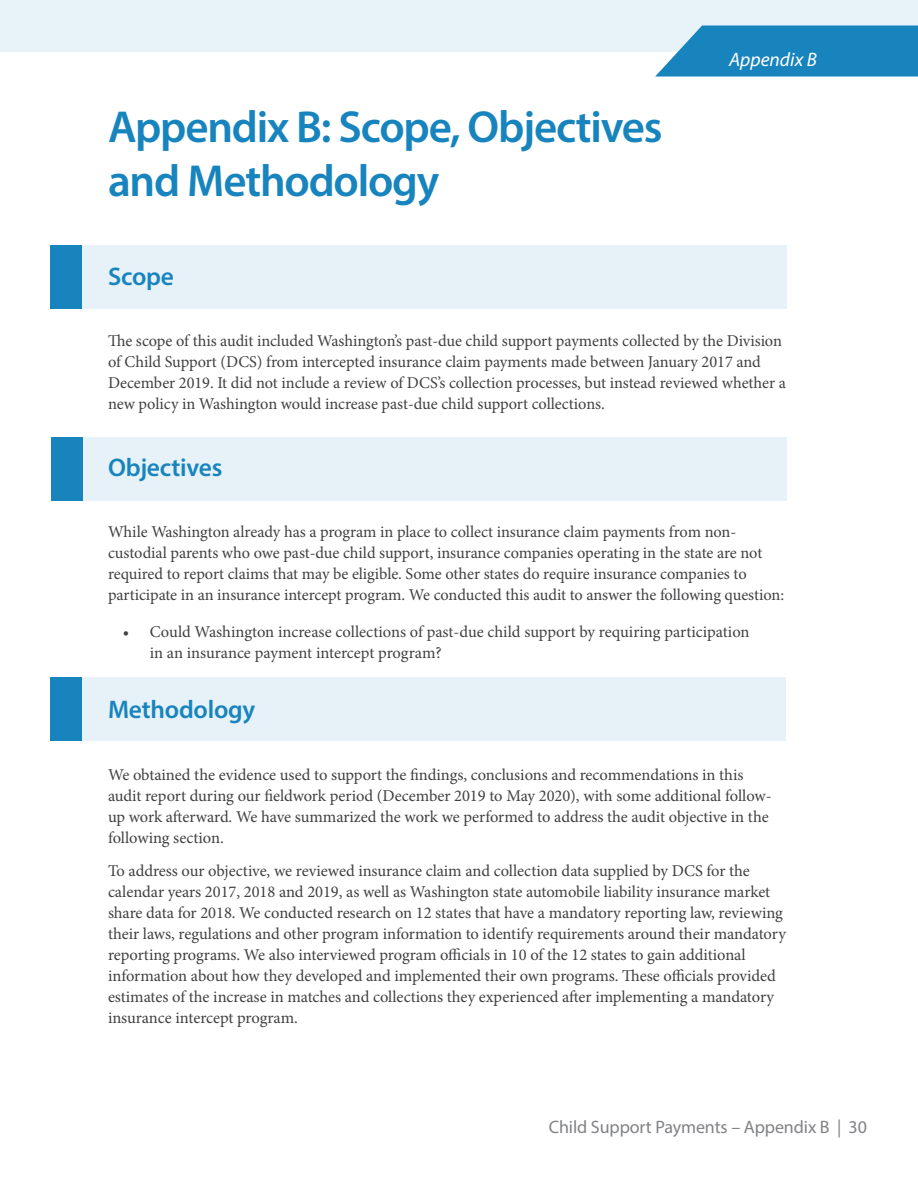
<style>
.page{position:relative;width:918px;height:1188px;background:#fff}
.page>*{position:absolute;margin:0;border:0;box-sizing:border-box;transform-origin:0 0}
.t1{font:600 45px/54px "Myriad Pro";letter-spacing:-.025em;color:#1884be}
.t2{font:600 25.5px "Myriad Pro";letter-spacing:-.01em;color:#1884be}
.t3{font:italic 19.5px "Myriad Pro";color:#fff}
.t4{font:18px "Myriad Pro";letter-spacing:-.005em;color:#808285}
.t5{font:16.5px/21px "Minion Pro";letter-spacing:-.005em;color:#414042}
</style>
<div class="page">
<div style="left:0;top:0;width:918px;height:51px;background:#e8f3f9"></div>
<svg style="left:655px;top:26px;width:263px;height:51px;background:#2c8fc3"></svg>
<div style="left:51px;top:677px;width:735px;height:64px;background:#e6f1f8"></div>
<div style="left:50px;top:677px;width:31px;height:64px;background:#1884be"></div>
<div style="left:52px;top:437px;width:735px;height:64px;background:#e6f1f8"></div>
<div style="left:51px;top:437px;width:31px;height:64px;background:#1884be"></div>
<div style="left:51px;top:245px;width:736px;height:64px;background:#e6f1f8"></div>
<div style="left:50px;top:245px;width:31px;height:64px;background:#1884be"></div>
<h1 class="t1" style="left:108px;top:99px;width:556px">Appendix B: Scope, Objectives and Methodology</h1>
<h2 class="t2" style="left:108px;top:260px;width:68px">Scope</h2>
<p class="t3" style="left:729px;top:47px;width:89px">Appendix B</p>
<p class="t5" style="left:108px;top:331px;width:679px">The scope of this audit included Washington’s past-due child support payments collected by the Division of Child Support (DCS) from intercepted insurance claim payments made between January 2017 and December 2019. It did not include a review of DCS’s collection processes, but instead reviewed whether a new policy in Washington would increase past-due child support collections.</p>
<h2 class="t2" style="left:108px;top:451px;width:116px">Objectives</h2>
<p class="t5" style="left:108px;top:521px;width:678px">While Washington already has a program in place to collect insurance claim payments from non&shy;custodial parents who owe past-due child support, insurance companies operating in the state are not required to report claims that may be eligible. Some other states do require insurance companies to participate in an insurance intercept program. We conducted this audit to answer the following question:</p>
<p class="t5" style="left:150px;top:622px;width:601px;text-indent:-27px">• Could Washington increase collections of past-due child support by requiring participation in an insurance payment intercept program?</p>
<h2 class="t2" style="left:108px;top:693px;width:149px">Methodology</h2>
<p class="t5" style="left:108px;top:764px;width:665px">We obtained the evidence used to support the findings, conclusions and recommendations in this audit report during our fieldwork period (December 2019 to May 2020), with some additional follow&shy;up work afterward. We have summarized the work we performed to address the audit objective in the following section.</p>
<p class="t5" style="left:108px;top:861px;width:679px">To address our objective, we reviewed insurance claim and collection data supplied by DCS for the calendar years 2017, 2018 and 2019, as well as Washington state automobile liability insurance market share data for 2018. We conducted research on 12 states that have a mandatory reporting law, reviewing their laws, regulations and other program information to identify requirements around their mandatory reporting programs. We also interviewed program officials in 10 of the 12 states to gain additional information about how they developed and implemented their own programs. These officials provided estimates of the increase in matches and collections they experienced after implementing a mandatory insurance intercept program.</p>
<p class="t4" style="left:549px;top:1116px;width:320px">Child Support Payments – Appendix B | 30</p>
</div>
